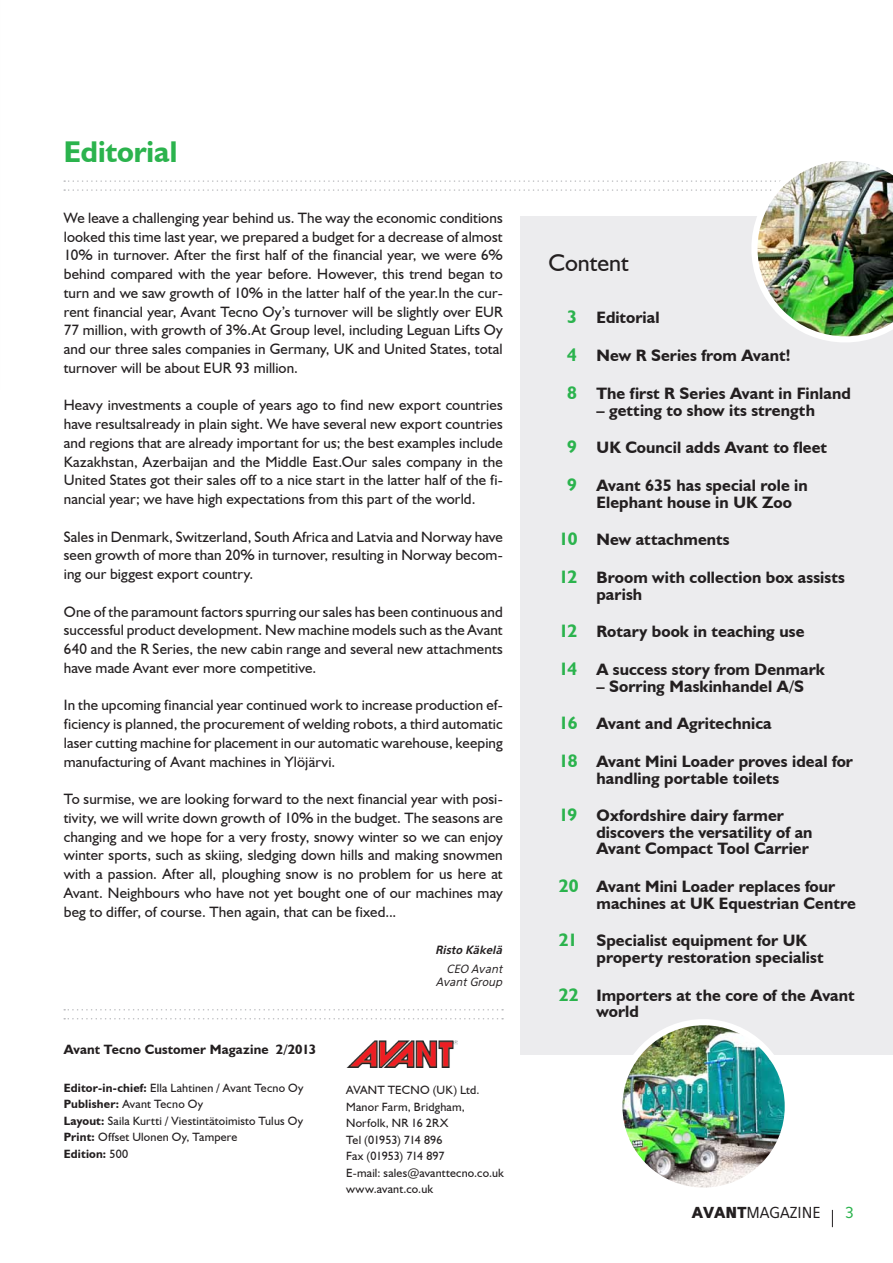
<style>
.page{position:relative;width:893px;height:1263px;background:#fff}
.page>*{position:absolute;margin:0;border:0;box-sizing:border-box;transform-origin:0 0}
.t1{font:700 30px "Humanist 521 BT";color:#2bb34d}
.t2{font:24px "Humanist 521 BT";color:#231f20}
.t3{font:700 16.5px/16.5px "Humanist 521 BT";letter-spacing:.005em;color:#231f20}
.t4{font:15px/18.8px "Humanist 521 BT";letter-spacing:.005em;color:#231f20;text-align:justify}
.t5{font:15px "Eau Sans";color:#231f20}
.t6{font:15px "Eau Sans";color:#2bb34d}
.t7{font:700 13.5px "Humanist 521 BT";letter-spacing:.01em;color:#231f20}
.t8{font:12px/16.5px "Humanist 521 BT";letter-spacing:.015em;color:#231f20}
.t9{font:italic 11.25px/12.8px "Eau Sans";color:#231f20;text-align:right}
.t10{font:italic 700 11.25px "Eau Sans";color:#231f20}
.s1{font-weight:700}
.s2{font-size:18px;color:#2bb34d}
.s3{font-weight:900}
</style>
<div class="page">
<svg style="left:64px;top:1009px;width:439px;height:1px"></svg>
<svg style="left:64px;top:1018px;width:439px;height:1px"></svg>
<div style="left:520px;top:216px;width:373px;height:838px;background:#ececee"></div>
<svg style="left:64px;top:161px;width:829px;height:181px"></svg>
<img style="left:602px;top:1019px;width:203px;height:169px">
<img style="left:347px;top:1041px;width:110px;height:26px">
<svg style="left:832px;top:1210px;width:1px;height:17px"></svg>
<h1 class="t1" style="left:64px;top:133px;width:115px">Editorial</h1>
<p class="t4" style="left:64px;top:208px;width:441px">We leave a challenging year behind us. The way the economic conditions looked this time last year, we prepared a budget for a decrease of almost 10% in turnover. After the first half of the financial year, we were 6% behind compared with the year before. However, this trend began to turn and we saw growth of 10% in the latter half of the year.In the cur&shy;rent financial year, Avant Tecno Oy’s turnover will be slightly over EUR 77 million, with growth of 3%.At Group level, including Leguan Lifts Oy and our three sales companies in Germany, UK and United States, total turnover will be about EUR 93 million.</p>
<p class="t4" style="left:64px;top:395px;width:441px">Heavy investments a couple of years ago to find new export countries have resultsalready in plain sight. We have several new export countries and regions that are already important for us; the best examples include Kazakhstan, Azerbaijan and the Middle East.Our sales company in the United States got their sales off to a nice start in the latter half of the fi&shy;nancial year; we have high expectations from this part of the world.</p>
<p class="t4" style="left:64px;top:527px;width:441px">Sales in Denmark, Switzerland, South Africa and Latvia and Norway have seen growth of more than 20% in turnover, resulting in Norway becom&shy;ing our biggest export country.</p>
<p class="t4" style="left:64px;top:602px;width:441px">One of the paramount factors spurring our sales has been continuous and successful product development. New machine models such as the Avant 640 and the R Series, the new cabin range and several new attachments have made Avant ever more competitive.</p>
<p class="t4" style="left:64px;top:695px;width:441px">In the upcoming financial year continued work to increase production ef&shy;ficiency is planned, the procurement of welding robots, a third automatic laser cutting machine for placement in our automatic warehouse, keeping manufacturing of Avant machines in Ylöjärvi.</p>
<p class="t4" style="left:64px;top:789px;width:441px">To surmise, we are looking forward to the next financial year with posi&shy;tivity, we will write down growth of 10% in the budget. The seasons are changing and we hope for a very frosty, snowy winter so we can enjoy winter sports, such as skiing, sledging down hills and making snowmen with a passion. After all, ploughing snow is no problem for us here at Avant. Neighbours who have not yet bought one of our machines may beg to differ, of course. Then again, that can be fixed...</p>
<p class="t10" style="left:436px;top:943px;width:69px">Risto Käkelä</p>
<p class="t9" style="left:437px;top:962px;width:68px">CEO Avant<br>Avant Group</p>
<p class="t7" style="left:64px;top:1041px;width:254px">Avant Tecno Customer Magazine 2/2013</p>
<p class="t8" style="left:64px;top:1079px;width:241px"><span class="s1">Editor-in-chief:</span> Ella Lahtinen / Avant Tecno Oy <span class="s1">Publisher:</span> Avant Tecno Oy<br><span class="s1">Layout:</span> Saila Kurtti / Viestintätoimisto Tulus Oy <span class="s1">Print:</span> Offset Ulonen Oy, Tampere<br><span class="s1">Edition:</span> 500</p>
<p class="t8" style="left:346px;top:1081px;width:159px">AVANT TECNO (UK) Ltd.<br>Manor Farm, Bridgham,<br>Norfolk, NR 16 2RX<br>Tel (01953) 714 896<br>Fax (01953) 714 897<br>E-mail: sales@avanttecno.co.uk www.avant.co.uk</p>
<h2 class="t2" style="left:548px;top:248px;width:82px">Content</h2>
<p class="t3" style="left:567px;top:309px;width:94px"><span class="s2">3</span> Editorial</p>
<p class="t3" style="left:567px;top:347px;width:225px"><span class="s2">4</span> New R Series from Avant!</p>
<p class="t3" style="left:567px;top:385px;width:285px"><span class="s2">8</span> The first R Series Avant in Finland</p>
<p class="t3" style="left:596px;top:401px;width:220px">– getting to show its strength</p>
<p class="t3" style="left:567px;top:439px;width:261px"><span class="s2">9</span> UK Council adds Avant to fleet</p>
<p class="t3" style="left:596px;top:477px;width:213px;text-indent:-29px"><span class="s2">9</span> Avant 635 has special role in<br>Elephant house in UK Zoo</p>
<p class="t3" style="left:559px;top:531px;width:172px"><span class="s2">10</span> New attachments</p>
<p class="t3" style="left:596px;top:569px;width:250px;text-indent:-38px"><span class="s2">12</span> Broom with collection box assists parish</p>
<p class="t3" style="left:559px;top:623px;width:247px"><span class="s2">12</span> Rotary book in teaching use</p>
<p class="t3" style="left:559px;top:661px;width:268px"><span class="s2">14</span> A success story from Denmark</p>
<p class="t3" style="left:596px;top:677px;width:209px">– Sorring Maskinhandel A/S</p>
<p class="t3" style="left:559px;top:715px;width:214px"><span class="s2">16</span> Avant and Agritechnica</p>
<p class="t3" style="left:596px;top:753px;width:258px;text-indent:-38px"><span class="s2">18</span> Avant Mini Loader proves ideal for handling portable toilets</p>
<p class="t3" style="left:596px;top:807px;width:218px;text-indent:-38px"><span class="s2">19</span> Oxfordshire dairy farmer discovers the versatility of an<br>Avant Compact Tool Carrier</p>
<p class="t3" style="left:596px;top:878px;width:261px;text-indent:-38px"><span class="s2">20</span> Avant Mini Loader replaces four machines at UK Equestrian Centre</p>
<p class="t3" style="left:596px;top:932px;width:229px;text-indent:-38px"><span class="s2">21</span> Specialist equipment for UK property restoration specialist</p>
<p class="t3" style="left:596px;top:986px;width:260px;text-indent:-38px"><span class="s2">22</span> Importers at the core of the Avant world</p>
<p class="t5" style="left:692px;top:1204px;width:130px"><span class="s3">AVANT</span>MAGAZINE</p>
<p class="t6" style="left:845px;top:1204px;width:10px">3</p>
</div>
